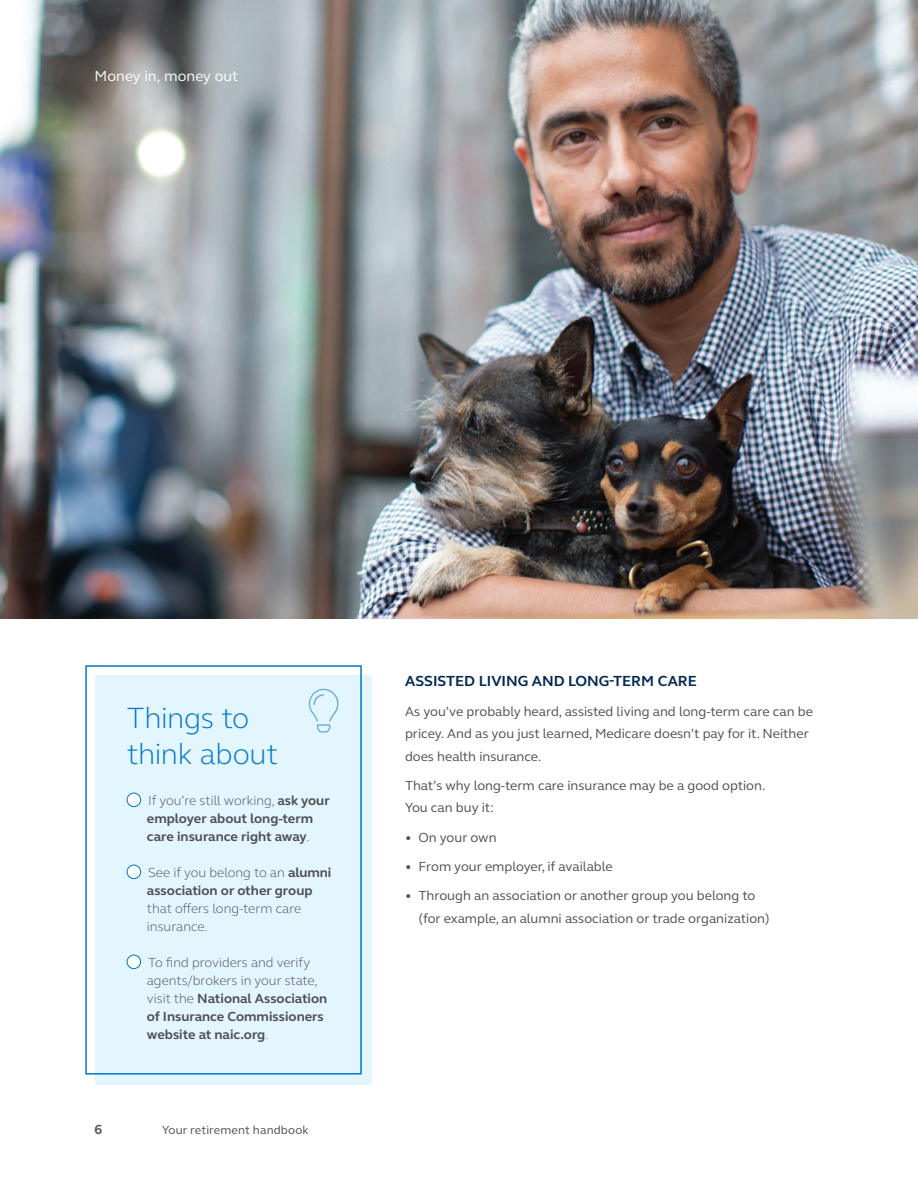
<style>
.page{position:relative;width:918px;height:1188px;background:#fff}
.page>*{position:absolute;margin:0;border:0;box-sizing:border-box;transform-origin:0 0}
.t1{font:300 30px/36px "FS Elliot Pro";letter-spacing:-.015em;color:#0076cf}
.t2{font:700 15px "FS Elliot Pro";color:#002855}
.t3{font:15px "FS Elliot Pro";letter-spacing:.005em;color:#fff}
.t4{font:13.5px/22.5px "FS Elliot Pro";color:#4d4e53}
.t5{font:700 13.5px/18px "FS Elliot Pro";color:#4d4e53}
.t6{font:300 13.5px/18px "FS Elliot Pro";color:#4d4e53}
.t7{font:12px "FS Elliot Pro";letter-spacing:.01em;color:#4d4e53}
.s1{font-weight:300}
</style>
<div class="page">
<img style="left:0;top:0;width:918px;height:619px">
<div style="left:95px;top:675px;width:277px;height:409px;background:#e3f5fd"></div>
<div style="left:127px;top:793px;width:14px;height:14px;background:#fff;border-radius:50%"></div>
<div style="left:127px;top:793px;width:14px;height:14px;border:1px solid #0076cf;border-radius:50%"></div>
<div style="left:127px;top:865px;width:14px;height:14px;background:#fff;border-radius:50%"></div>
<div style="left:127px;top:865px;width:14px;height:14px;border:1px solid #0076cf;border-radius:50%"></div>
<div style="left:127px;top:955px;width:14px;height:14px;background:#fff;border-radius:50%"></div>
<div style="left:127px;top:955px;width:14px;height:14px;border:1px solid #0076cf;border-radius:50%"></div>
<div style="left:85px;top:665px;width:277px;height:410px;border:2px solid #0076cf"></div>
<svg style="left:309px;top:689px;width:30px;height:44px"></svg>
<p class="t3" style="left:94px;top:66px;width:145px">Money in, money out</p>
<h1 class="t1" style="left:127px;top:698px;width:153px">Things to think about</h1>
<p class="t5" style="left:147px;top:792px;width:184px"><span class="s1">If you’re still working,</span> ask your employer about long-term care insurance right away<span class="s1">.</span></p>
<p class="t5" style="left:147px;top:864px;width:186px"><span class="s1">See if you belong to an</span> alumni association or other group</p>
<p class="t6" style="left:147px;top:899px;width:156px">that offers long-term care insurance.</p>
<p class="t5" style="left:147px;top:954px;width:182px"><span class="s1">To find providers and verify agents/brokers in your state, visit the</span> National Association of Insurance Commissioners website at naic.org<span class="s1">.</span></p>
<p class="t5" style="left:94px;top:1120px;width:9px">6</p>
<p class="t7" style="left:162px;top:1122px;width:148px">Your retirement handbook</p>
<p class="t2" style="left:405px;top:671px;width:293px">ASSISTED LIVING AND LONG-TERM CARE</p>
<p class="t4" style="left:405px;top:699px;width:409px">As you’ve probably heard, assisted living and long-term care can be pricey. And as you just learned, Medicare doesn’t pay for it. Neither does health insurance.</p>
<p class="t4" style="left:405px;top:774px;width:362px">That’s why long-term care insurance may be a good option.<br>You can buy it:</p>
<p class="t4" style="left:405px;top:825px;width:93px">• On your own</p>
<p class="t4" style="left:405px;top:855px;width:209px">• From your employer, if available</p>
<p class="t4" style="left:418px;top:884px;width:353px;text-indent:-14px">• Through an association or another group you belong to (for example, an alumni association or trade organization)</p>
</div>
